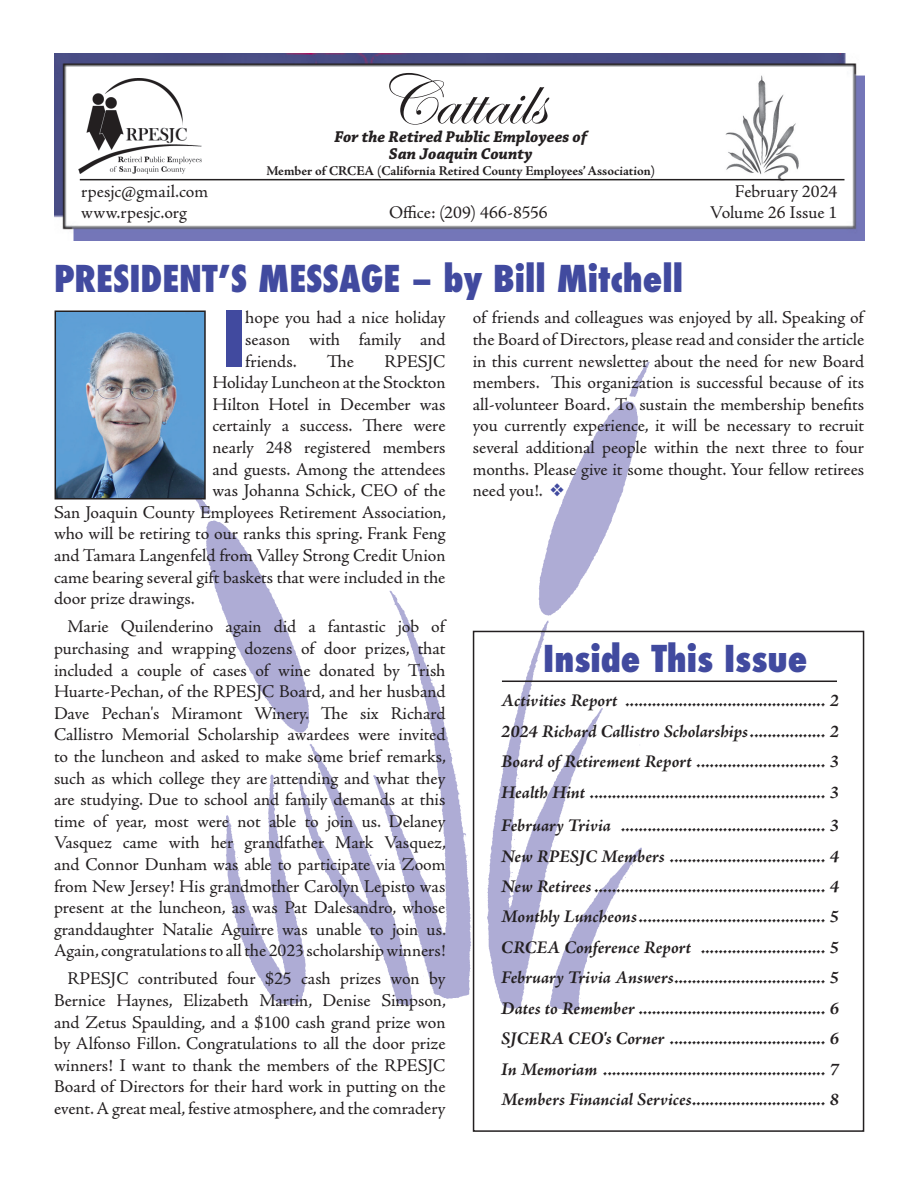
<style>
.page{position:relative;width:918px;height:1188px;background:#fff}
.page>*{position:absolute;margin:0;border:0;box-sizing:border-box;transform-origin:0 0}
.t1{font:800 condensed 75.3px "Futura";color:#414a9f}
.t2{font:72px "Edwardian Script ITC";color:#231f20}
.t3{font:800 condensed 36px "Futura";color:#414a9f}
.t4{font:18px/21.6px "Adobe Jenson Pro";letter-spacing:-.005em;color:#231f20;text-align:justify}
.t5{font:italic 700 18px/30.5px "Adobe Jenson Pro";color:#231f20;text-align:justify}
.t6{font:italic 700 16.5px/16.5px "Chaparral Pro";color:#231f20;text-align:center}
.t7{font:700 13.5px "Adobe Jenson Pro";letter-spacing:-.005em;color:#231f20}
.s1{color:#414a9f}
</style>
<div class="page">
<img style="left:55px;top:53px;width:810px;height:188px">
<img style="left:196px;top:361px;width:479px;height:716px">
<img style="left:58px;top:313px;width:145px;height:184px">
<div style="left:55px;top:310px;width:151px;height:190px;border:2px solid #231f20"></div>
<img style="left:723px;top:73px;width:77px;height:109px">
<hr style="left:80px;top:179px;width:765px;height:1px;background:#231f20">
<img style="left:79px;top:79px;width:123px;height:94px">
<div style="left:473px;top:631px;width:391px;height:501px;border:2px solid #231f20"></div>
<hr style="left:502px;top:681px;width:335px;height:1px;background:#231f20">
<h2 class="t2" style="left:377px;top:62px;width:170px">Cattails</h2>
<p class="t6" style="left:334px;top:129px;width:254px">For the Retired Public Employees of<br>San Joaquin County</p>
<p class="t7" style="left:266px;top:163px;width:390px">Member of CRCEA (California Retired County Employees’ Association)</p>
<p class="t4" style="left:81px;top:180px;width:128px">rpesjc@gmail.com</p>
<p class="t4" style="left:735px;top:180px;width:104px">February 2024</p>
<p class="t4" style="left:81px;top:202px;width:107px">www.rpesjc.org</p>
<p class="t4" style="left:389px;top:202px;width:160px">Office: (209) 466-8556</p>
<p class="t4" style="left:710px;top:202px;width:129px">Volume 26 Issue 1</p>
<h3 class="t3" style="left:54px;top:254px;width:631px">PRESIDENT’S MESSAGE – by Bill Mitchell</h3>
<h1 class="t1" style="left:222px;top:287px;width:25px">I</h1>
<p class="t4" style="left:245px;top:307px;width:202px">hope you had a nice holiday season with family and friends.</p>
<p class="t4" style="left:327px;top:351px;width:29px">The</p>
<p class="t4" style="left:384px;top:351px;width:63px">RPESJC</p>
<p class="t4" style="left:212px;top:372px;width:235px">Holiday Luncheon at the Stockton</p>
<p class="t4" style="left:212px;top:394px;width:235px">Hilton Hotel in December was</p>
<p class="t4" style="left:212px;top:415px;width:235px">certainly a success. There were</p>
<p class="t4" style="left:212px;top:437px;width:235px">nearly 248 registered members</p>
<p class="t4" style="left:212px;top:459px;width:235px">and guests. Among the attendees</p>
<p class="t4" style="left:212px;top:480px;width:235px">was Johanna Schick, CEO of the</p>
<p class="t4" style="left:54px;top:502px;width:394px">San Joaquin County Employees Retirement Association,</p>
<p class="t4" style="left:54px;top:523px;width:393px">who will be retiring to our ranks this spring. Frank Feng</p>
<p class="t4" style="left:54px;top:545px;width:393px">and Tamara Langenfeld from Valley Strong Credit Union</p>
<p class="t4" style="left:54px;top:567px;width:393px">came bearing several gift baskets that were included in the</p>
<p class="t4" style="left:54px;top:588px;width:142px">door prize drawings.</p>
<p class="t4" style="left:54px;top:616px;width:394px;text-indent:14px">Marie Quilenderino again did a fantastic job of purchasing and wrapping dozens of door prizes, that included a couple of cases of wine donated by Trish Huarte-Pechan, of the RPESJC Board, and her husband Dave Pechan's Miramont Winery. The six Richard Callistro Memorial Scholarship awardees were invited to the luncheon and asked to make some brief remarks, such as which college they are attending and what they are studying. Due to school and family demands at this time of year, most were not able to join us. Delaney Vasquez came with her grandfather Mark Vasquez, and Connor Dunham was able to participate via Zoom from New Jersey! His grandmother Carolyn Lepisto was present at the luncheon, as was Pat Dalesandro, whose granddaughter Natalie Aguirre was unable to join us.<br>Again, congratulations to all the 2023 scholarship winners!</p>
<p class="t4" style="left:54px;top:968px;width:394px;text-indent:14px">RPESJC contributed four $25 cash prizes won by Bernice Haynes, Elizabeth Martin, Denise Simpson, and Zetus Spaulding, and a $100 cash grand prize won by Alfonso Fillon. Congratulations to all the door prize winners! I want to thank the members of the RPESJC Board of Directors for their hard work in putting on the event. A great meal, festive atmosphere, and the comradery</p>
<p class="t4" style="left:473px;top:307px;width:393px">of friends and colleagues was enjoyed by all. Speaking of the Board of Directors, please read and consider the article in this current newsletter about the need for new Board members. This organization is successful because of its all-volunteer Board. To sustain the membership benefits you currently experience, it will be necessary to recruit several additional people within the next three to four months. Please give it some thought. Your fellow retirees need you!. <span class="s1">❖</span></p>
<h3 class="t3" style="left:543px;top:635px;width:266px">Inside This Issue</h3>
<p class="t5" style="left:501px;top:687px;width:339px">Activities Report ............................................. 2<br>2024 Richard Callistro Scholarships................. 2<br>Board of Retirement Report ............................. 3<br>Health Hint ..................................................... 3</p>
<p class="t5" style="left:501px;top:812px;width:339px">February Trivia .............................................. 3<br>New RPESJC Members ................................... 4<br>New Retirees .................................................... 4<br>Monthly Luncheons.......................................... 5<br>CRCEA Conference Report ............................ 5<br>February Trivia Answers.................................. 5<br>Dates to Remember .......................................... 6<br>SJCERA CEO's Corner ................................... 6<br>In Memoriam .................................................. 7<br>Members Financial Services.............................. 8</p>
</div>
